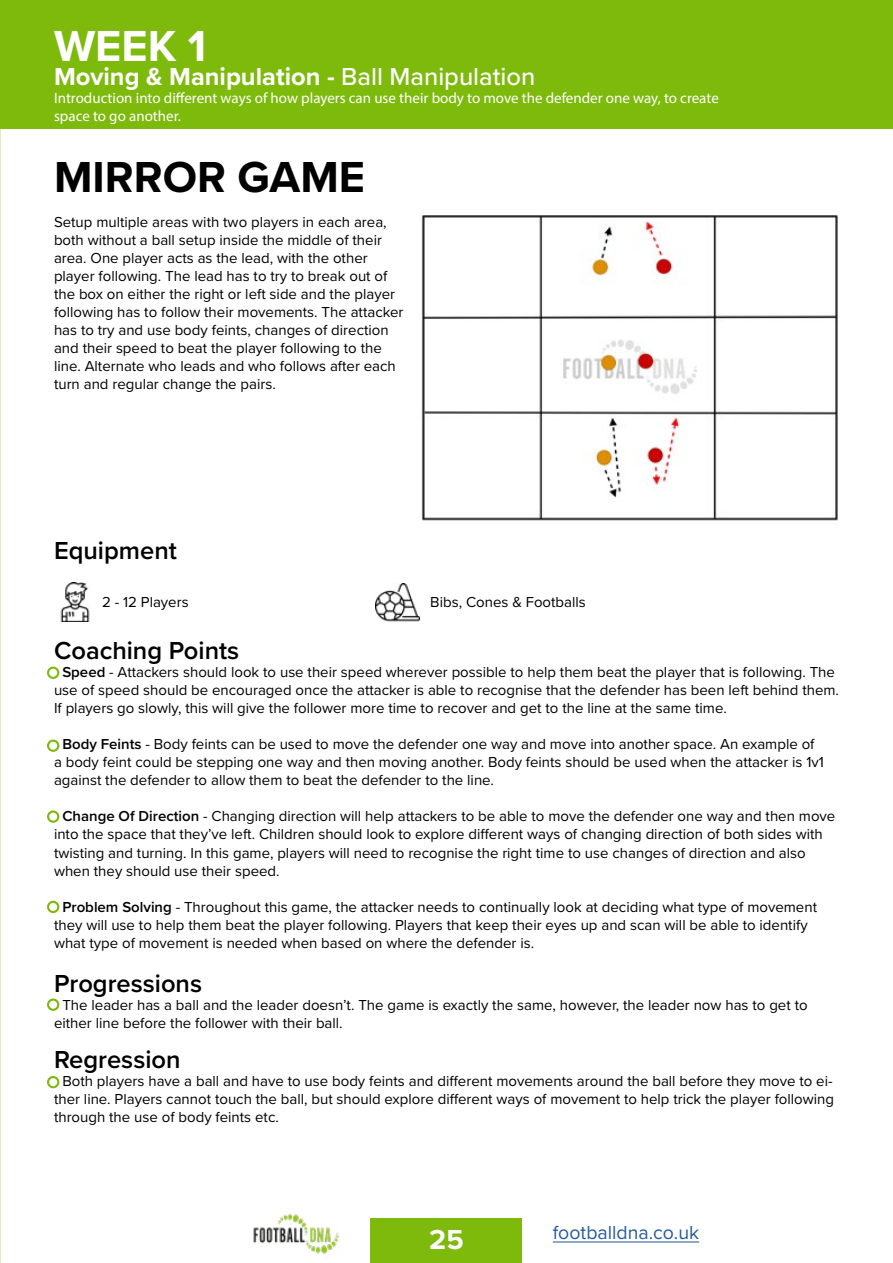
<style>
.page{position:relative;width:893px;height:1263px;background:#fff}
.page>*{position:absolute;margin:0;border:0;box-sizing:border-box;transform-origin:0 0}
.t1{font:700 45px "Proxima Nova";color:#000}
.t2{font:700 45px "Proxima Nova";color:#fff}
.t3{font:700 28.5px "Proxima Nova";color:#fff}
.t4{font:600 25.5px "Proxima Nova";color:#000}
.t5{font:700 25.5px "Proxima Nova";color:#fff}
.t6{font:19.5px "Proxima Nova";color:#275b9b}
.t7{font:15px/18px "Proxima Nova";color:#000}
.t8{font:15px/18px "Myriad Pro";color:#fff}
.s1{font-weight:500}
.s2{font-weight:600}
</style>
<div class="page">
<div style="left:371px;top:1218px;width:151px;height:45px;background:#7dba0c"></div>
<hr style="left:553px;top:1241px;width:146px;height:1px;background:#275b9b">
<img style="left:253px;top:1213px;width:86px;height:41px">
<img style="left:421px;top:215px;width:417px;height:306px">
<div style="left:47px;top:666px;width:12px;height:13px;border:2px solid #7dba0c;border-radius:50%"></div>
<div style="left:47px;top:810px;width:12px;height:13px;border:2px solid #7dba0c;border-radius:50%"></div>
<div style="left:47px;top:901px;width:12px;height:12px;border:2px solid #7dba0c;border-radius:50%"></div>
<div style="left:47px;top:998px;width:12px;height:13px;border:2px solid #7dba0c;border-radius:50%"></div>
<div style="left:47px;top:1076px;width:12px;height:12px;border:2px solid #7dba0c;border-radius:50%"></div>
<div style="left:47px;top:739px;width:12px;height:13px;border:2px solid #7dba0c;border-radius:50%"></div>
<div style="left:0;top:0;width:893px;height:128px;background:#7dba0c"></div>
<img style="left:375px;top:583px;width:45px;height:39px">
<img style="left:60px;top:582px;width:30px;height:39px">
<h1 class="t2" style="left:54px;top:12px;width:154px">WEEK 1</h1>
<h3 class="t5" style="left:54px;top:57px;width:483px">Moving &amp; Manipulation - <span class="s1">Ball Manipulation</span></h3>
<p class="t8" style="left:54px;top:88px;width:666px">Introduction into different ways of how players can use their body to move the defender one way, to create space to go another.</p>
<h1 class="t1" style="left:54px;top:143px;width:313px">MIRROR GAME</h1>
<p class="t7" style="left:54px;top:213px;width:351px">Setup multiple areas with two players in each area, both without a ball setup inside the middle of their area. One player acts as the lead, with the other player following. The lead has to try to break out of the box on either the right or left side and the player following has to follow their movements. The attacker has to try and use body feints, changes of direction and their speed to beat the player following to the line. Alternate who leads and who follows after each turn and regular change the pairs.</p>
<h3 class="t4" style="left:54px;top:531px;width:124px">Equipment</h3>
<p class="t7" style="left:102px;top:592px;width:88px">2 - 12 Players</p>
<p class="t7" style="left:430px;top:592px;width:157px">Bibs, Cones &amp; Footballs</p>
<h3 class="t4" style="left:54px;top:632px;width:187px">Coaching Points</h3>
<p class="t7" style="left:54px;top:663px;width:787px">- <span class="s2">Speed</span> - Attackers should look to use their speed wherever possible to help them beat the player that is following. The use of speed should be encouraged once the attacker is able to recognise that the defender has been left behind them.<br>If players go slowly, this will give the follower more time to recover and get to the line at the same time.</p>
<p class="t7" style="left:54px;top:735px;width:771px">- <span class="s2">Body Feints</span> - Body feints can be used to move the defender one way and move into another space. An example of a body feint could be stepping one way and then moving another. Body feints should be used when the attacker is 1v1 against the defender to allow them to beat the defender to the line.</p>
<p class="t7" style="left:54px;top:807px;width:783px">- <span class="s2">Change Of Direction</span> - Changing direction will help attackers to be able to move the defender one way and then move into the space that they’ve left. Children should look to explore different ways of changing direction of both sides with twisting and turning. In this game, players will need to recognise the right time to use changes of direction and also when they should use their speed.</p>
<p class="t7" style="left:54px;top:897px;width:765px">- <span class="s2">Problem Solving</span> - Throughout this game, the attacker needs to continually look at deciding what type of movement they will use to help them beat the player following. Players that keep their eyes up and scan will be able to identify what type of movement is needed when based on where the defender is.</p>
<h3 class="t4" style="left:54px;top:964px;width:150px">Progressions</h3>
<p class="t7" style="left:54px;top:995px;width:755px">- The leader has a ball and the leader doesn’t. The game is exactly the same, however, the leader now has to get to either line before the follower with their ball.</p>
<h3 class="t4" style="left:54px;top:1041px;width:128px">Regression</h3>
<p class="t7" style="left:54px;top:1072px;width:782px;text-align:justify">- Both players have a ball and have to use body feints and different movements around the ball before they move to ei&shy;ther line. Players cannot touch the ball, but should explore different ways of movement to help trick the player following through the use of body feints etc.</p>
<h2 class="t3" style="left:429px;top:1218px;width:36px">25</h2>
<h3 class="t6" style="left:553px;top:1218px;width:148px">footballdna.co.uk</h3>
</div>
